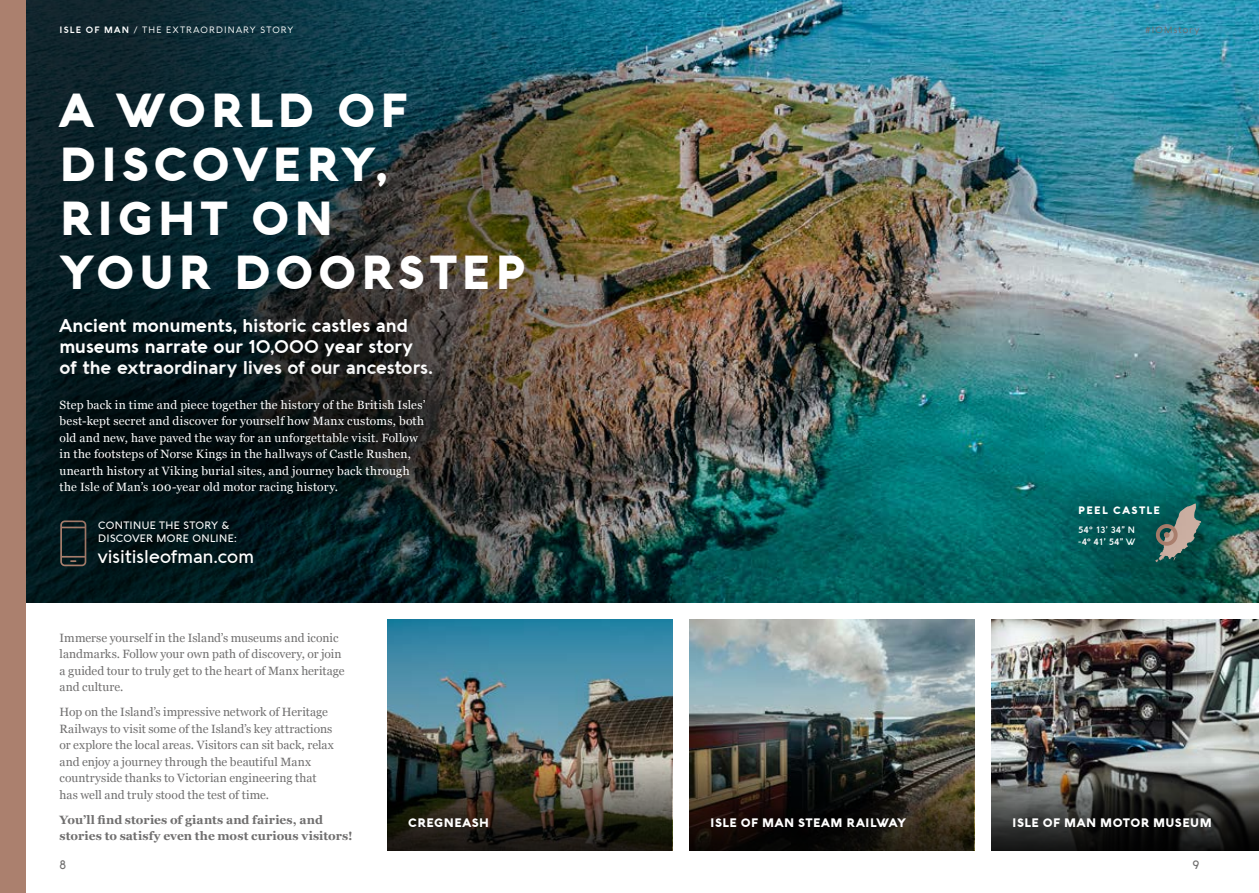
<style>
.page{position:relative;width:1259px;height:893px;background:#fff}
.page>*{position:absolute;margin:0;border:0;box-sizing:border-box;transform-origin:0 0}
.t1{font:900 46.5px/54px "Aquawax";letter-spacing:.09em;color:#fff}
.t2{font:700 18px/21px "Aquawax";color:#fff}
.t3{font:500 18px "Aquawax";letter-spacing:.005em;color:#fff}
.t4{font:12px/16.5px "Georgia";letter-spacing:.005em;color:#706f6f}
.t5{font:12px/16.5px "Georgia";letter-spacing:.02em;color:#fff}
.t6{font:700 12px/16.5px "Georgia";letter-spacing:.01em;color:#706f6f}
.t7{font:900 12px "Aquawax";letter-spacing:.035em;color:#fff}
.t8{font:500 12px "Aquawax";color:#706f6f}
.t9{font:500 10.5px/13.5px "Aquawax";letter-spacing:.03em;color:#fff}
.t10{font:900 10.5px "Aquawax";letter-spacing:.125em;color:#fff}
.t11{font:9px "Aquawax";letter-spacing:.125em;color:#fff}
.t12{font:600 9px/12px "Aquawax";letter-spacing:.025em;color:#fff}
.t13{font:9px "Aquawax";letter-spacing:.12em;color:#706f6f}
.s1{font-weight:700}
</style>
<div class="page">
<img style="left:26px;top:0;width:1233px;height:603px">
<div style="left:22px;top:282px;width:444px;height:132px;background:#000;opacity:.75"></div>
<div style="left:0;top:0;width:26px;height:893px;background:#ab806e"></div>
<svg style="left:60px;top:531px;width:1px;height:35px"></svg>
<div style="left:61px;top:482px;width:228px;height:120px;background:#000;opacity:.75"></div>
<svg style="left:26px;top:361px;width:436px;height:170px;background:#0c1719"></svg>
<div style="left:1122px;top:468px;width:114px;height:129px;background:#000;opacity:.75"></div>
<svg style="left:1195px;top:503px;width:6px;height:60px"></svg>
<div style="left:1041px;top:468px;width:154px;height:116px;background:#000;opacity:.75"></div>
<img style="left:689px;top:620px;width:285px;height:142px">
<img style="left:991px;top:620px;width:268px;height:142px">
<img style="left:387px;top:620px;width:285px;height:142px">
<svg style="left:991px;top:762px;width:268px;height:88px;background:#3e3f3d"></svg>
<svg style="left:689px;top:762px;width:285px;height:88px;background:#241f16"></svg>
<img style="left:387px;top:762px;width:285px;height:88px">
<p class="t11" style="left:60px;top:25px;width:235px"><span class="s1">ISLE OF MAN</span> / THE EXTRAORDINARY STORY</p>
<h1 class="t1" style="left:60px;top:82px;width:468px">A WORLD OF<br>DISCOVERY,<br>RIGHT ON<br>YOUR DOORSTEP</h1>
<h2 class="t2" style="left:60px;top:315px;width:375px">Ancient monuments, historic castles and museums narrate our 10,000 year story of the extraordinary lives of our ancestors.</h2>
<p class="t5" style="left:60px;top:396px;width:367px">Step back in time and piece together the history of the British Isles’ best-kept secret and discover for yourself how Manx customs, both old and new, have paved the way for an unforgettable visit. Follow in the footsteps of Norse Kings in the hallways of Castle Rushen, unearth history at Viking burial sites, and journey back through the Isle of Man’s 100-year old motor racing history.</p>
<p class="t9" style="left:98px;top:518px;width:140px">CONTINUE THE STORY &amp;<br>DISCOVER MORE ONLINE:</p>
<h2 class="t3" style="left:98px;top:546px;width:157px">visitisleofman.com</h2>
<p class="t13" style="left:1145px;top:25px;width:55px">#IOMstory</p>
<p class="t10" style="left:1078px;top:504px;width:83px">PEEL CASTLE</p>
<p class="t12" style="left:1078px;top:525px;width:59px">54° 13’ 34” N -4° 41’ 54” W</p>
<p class="t4" style="left:60px;top:629px;width:287px">Immerse yourself in the Island’s museums and iconic landmarks. Follow your own path of discovery, or join a guided tour to truly get to the heart of Manx heritage and culture.</p>
<p class="t4" style="left:60px;top:703px;width:276px">Hop on the Island’s impressive network of Heritage Railways to visit some of the Island’s key attractions or explore the local areas. Visitors can sit back, relax and enjoy a journey through the beautiful Manx countryside thanks to Victorian engineering that has well and truly stood the test of time.</p>
<p class="t6" style="left:60px;top:811px;width:295px">You’ll find stories of giants and fairies, and stories to satisfy even the most curious visitors!</p>
<p class="t7" style="left:408px;top:815px;width:82px">CREGNEASH</p>
<p class="t7" style="left:710px;top:815px;width:197px">ISLE OF MAN STEAM RAILWAY</p>
<p class="t7" style="left:1012px;top:815px;width:201px">ISLE OF MAN MOTOR MUSEUM</p>
<p class="t8" style="left:60px;top:857px;width:8px">8</p>
<p class="t8" style="left:1192px;top:857px;width:9px">9</p>
</div>
